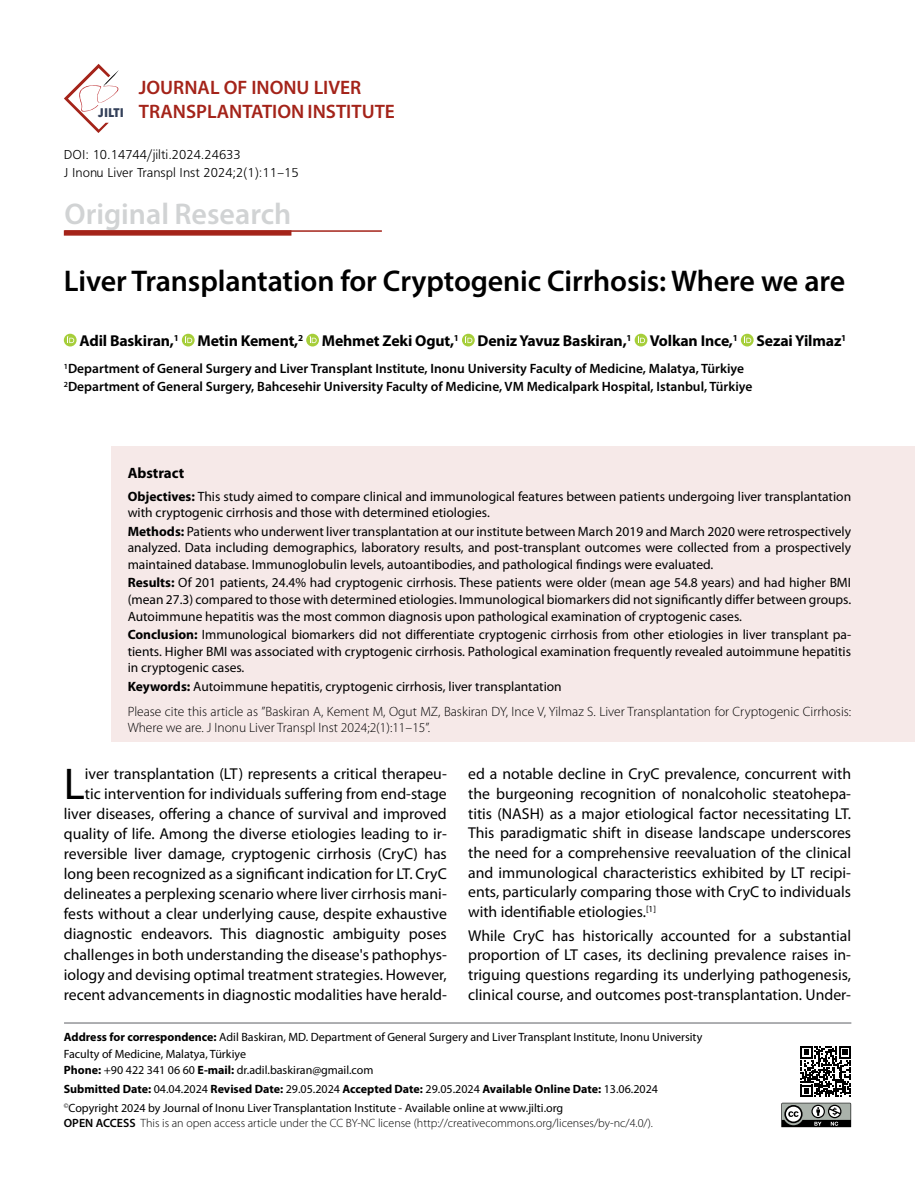
<style>
.page{position:relative;width:915px;height:1191px;background:#fff}
.page>*{position:absolute;margin:0;border:0;box-sizing:border-box;transform-origin:0 0}
.t1{font:44.7px "Myriad Pro";color:#000}
.t2{font:600 30px "Myriad Pro";letter-spacing:-.005em;color:#000}
.t3{font:600 30px "Myriad Pro";color:#d1d3d4}
.t4{font:600 19.5px/24px "Myriad Pro";color:#a42319;text-align:center}
.t5{font:15.75px/20px "Myriad Pro";color:#000;text-align:justify}
.t6{font:700 15.75px "Myriad Pro";letter-spacing:-.01em;color:#000}
.t7{font:700 15px "Myriad Pro";color:#000}
.t8{font:13.5px/16.5px "Myriad Pro";color:#000;text-align:justify}
.t9{font:300 13.5px/25px "Myriad Pro";color:#000}
.t10{font:600 13.5px/18px "Myriad Pro";color:#000}
.t11{font:13.5px/18px "Frugal Normal Tr";color:#000}
.t12{font:12px/16.5px "Myriad Pro";color:#000}
.t13{font:300 12px "Myriad Pro";color:#000}
.s1{font-family:"Futura PT";font-weight:700;font-size:13.2px;color:#334059}
.s2{font-weight:700}
.s3{font-weight:400}
.s4{font-weight:600}
</style>
<div class="page">
<div style="left:112px;top:446px;width:802px;height:295px;background:#f6e9e8"></div>
<svg style="left:64px;top:334px;width:13px;height:12px"></svg>
<svg style="left:67px;top:336px;width:7px;height:7px"></svg>
<div style="left:182px;top:334px;width:12px;height:12px;background:#a6ce3a;border-radius:50%"></div>
<svg style="left:185px;top:336px;width:7px;height:7px"></svg>
<svg style="left:306px;top:334px;width:13px;height:12px"></svg>
<svg style="left:309px;top:336px;width:7px;height:7px"></svg>
<div style="left:462px;top:334px;width:12px;height:12px;background:#a6ce3a;border-radius:50%"></div>
<svg style="left:465px;top:336px;width:7px;height:7px"></svg>
<svg style="left:634px;top:334px;width:13px;height:12px"></svg>
<svg style="left:637px;top:336px;width:7px;height:7px"></svg>
<svg style="left:740px;top:334px;width:13px;height:12px"></svg>
<svg style="left:744px;top:336px;width:7px;height:7px"></svg>
<hr style="left:64px;top:1022px;width:787px;height:1px;background:#939598">
<svg style="left:781px;top:1046px;width:71px;height:82px"></svg>
<hr style="left:65px;top:230px;width:317px;height:2px;background:#a42319">
<svg style="left:64px;top:230px;width:227px;height:6px"></svg>
<svg style="left:64px;top:64px;width:55px;height:69px"></svg>
<p class="t4" style="left:98px;top:75px;width:298px">JOURNAL OF INONU LIVER<br><span class="s1">JILTI</span> TRANSPLANTATION INSTITUTE</p>
<p class="t11" style="left:64px;top:145px;width:236px">DOI: 10.14744/jilti.2024.24633<br>J Inonu Liver Transpl Inst 2024;2(1):11–15</p>
<h2 class="t3" style="left:65px;top:194px;width:228px">Original Research</h2>
<h2 class="t2" style="left:64px;top:262px;width:782px">Liver Transplantation for Cryptogenic Cirrhosis: Where we are</h2>
<p class="t6" style="left:79px;top:331px;width:768px">Adil Baskiran,<sup>1</sup> Metin Kement,<sup>2</sup> Mehmet Zeki Ogut,<sup>1</sup> Deniz Yavuz Baskiran,<sup>1</sup> Volkan Ince,<sup>1</sup> Sezai Yilmaz<sup>1</sup></p>
<p class="t10" style="left:64px;top:359px;width:689px"><sup>1</sup>Department of General Surgery and Liver Transplant Institute, Inonu University Faculty of Medicine, Malatya, Türkiye<br><sup>2</sup>Department of General Surgery, Bahcesehir University Faculty of Medicine, VM Medicalpark Hospital, Istanbul, Türkiye</p>
<p class="t7" style="left:128px;top:463px;width:58px">Abstract</p>
<p class="t8" style="left:128px;top:488px;width:724px"><span class="s2">Objectives:</span> This study aimed to compare clinical and immunological features between patients undergoing liver transplantation with cryptogenic cirrhosis and those with determined etiologies.</p>
<p class="t8" style="left:128px;top:523px;width:724px"><span class="s2">Methods:</span> Patients who underwent liver transplantation at our institute between March 2019 and March 2020 were retrospectively analyzed. Data including demographics, laboratory results, and post-transplant outcomes were collected from a prospectively maintained database. Immunoglobulin levels, autoantibodies, and pathological findings were evaluated.</p>
<p class="t8" style="left:128px;top:574px;width:724px"><span class="s2">Results:</span> Of 201 patients, 24.4% had cryptogenic cirrhosis. These patients were older (mean age 54.8 years) and had higher BMI (mean 27.3) compared to those with determined etiologies. Immunological biomarkers did not significantly differ between groups.<br>Autoimmune hepatitis was the most common diagnosis upon pathological examination of cryptogenic cases.</p>
<p class="t8" style="left:128px;top:626px;width:724px"><span class="s2">Conclusion:</span> Immunological biomarkers did not differentiate cryptogenic cirrhosis from other etiologies in liver transplant pa&shy;tients. Higher BMI was associated with cryptogenic cirrhosis. Pathological examination frequently revealed autoimmune hepatitis in cryptogenic cases.</p>
<p class="t9" style="left:128px;top:674px;width:724px"><span class="s2">Keywords:</span> <span class="s3">Autoimmune hepatitis, cryptogenic cirrhosis, liver transplantation<br></span>Please cite this article as ”Baskiran A, Kement M, Ogut MZ, Baskiran DY, Ince V, Yilmaz S. Liver Transplantation for Cryptogenic Cirrhosis:</p>
<p class="t9" style="left:128px;top:715px;width:304px">Where we are. J Inonu Liver Transpl Inst 2024;2(1):11–15”.</p>
<p class="t5" style="left:64px;top:764px;width:384px;text-align:right">iver transplantation (LT) represents a critical therapeu-<br>tic intervention for individuals suffering from end-stage liver diseases, offering a chance of survival and improved quality of life. Among the diverse etiologies leading to ir&shy;reversible liver damage, cryptogenic cirrhosis (CryC) has long been recognized as a significant indication for LT. CryC delineates a perplexing scenario where liver cirrhosis mani&shy;fests without a clear underlying cause, despite exhaustive diagnostic endeavors. This diagnostic ambiguity poses challenges in both understanding the disease's pathophys&shy;iology and devising optimal treatment strategies. However, recent advancements in diagnostic modalities have herald-</p>
<p class="t5" style="left:468px;top:764px;width:384px">ed a notable decline in CryC prevalence, concurrent with the burgeoning recognition of nonalcoholic steatohepa&shy;titis (NASH) as a major etiological factor necessitating LT.<br>This paradigmatic shift in disease landscape underscores the need for a comprehensive reevaluation of the clinical and immunological characteristics exhibited by LT recipi&shy;ents, particularly comparing those with CryC to individuals with identifiable etiologies.<sup>[1]</sup></p>
<h1 class="t1" style="left:64px;top:756px;width:23px">L</h1>
<p class="t5" style="left:468px;top:925px;width:384px">While CryC has historically accounted for a substantial proportion of LT cases, its declining prevalence raises in&shy;triguing questions regarding its underlying pathogenesis, clinical course, and outcomes post-transplantation. Under-</p>
<p class="t12" style="left:64px;top:1028px;width:639px"><span class="s2">Address for correspondence:</span> Adil Baskiran, MD. Department of General Surgery and Liver Transplant Institute, Inonu University<br>Faculty of Medicine, Malatya, Türkiye<br><span class="s2">Phone:</span> +90 422 341 06 60 <span class="s2">E-mail:</span> dr.adil.baskiran@gmail.com</p>
<p class="t12" style="left:64px;top:1079px;width:595px;line-height:18.6px"><span class="s2">Submitted Date:</span> 04.04.2024 <span class="s2">Revised Date:</span> 29.05.2024 <span class="s2">Accepted Date:</span> 29.05.2024 <span class="s2">Available Online Date:</span> 13.06.2024 <sup>©</sup>Copyright 2024 by Journal of Inonu Liver Transplantation Institute - Available online at www.jilti.org</p>
<p class="t13" style="left:64px;top:1116px;width:590px"><span class="s4">OPEN ACCESS</span> This is an open access article under the CC BY-NC license (http://creativecommons.org/licenses/by-nc/4.0/).</p>
</div>
